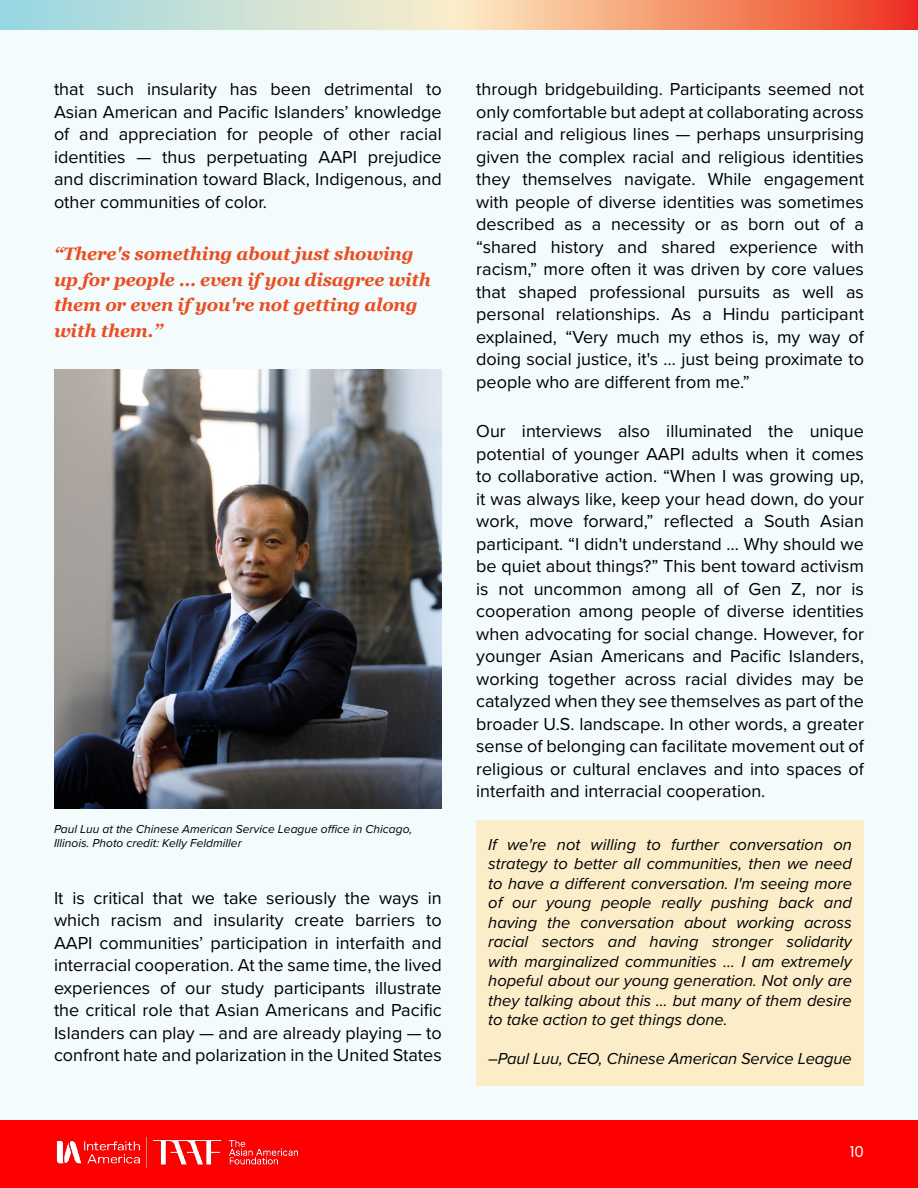
<style>
.page{position:relative;width:918px;height:1188px;background:#f4fbfc}
.page>*{position:absolute;margin:0;border:0;box-sizing:border-box;transform-origin:0 0}
.t1{font:18px/22.5px "Proxima Nova";color:#000;text-align:justify}
.t2{font:italic 700 18px/25.5px "Georgia";letter-spacing:-.01em;color:#e84f21}
.t3{font:italic 16.5px/19.5px "Proxima Nova";color:#000;text-align:justify}
.t4{font:15px "Poppins";color:#fff}
.t5{font:italic 12px/14.4px "Proxima Nova";color:#000}
</style>
<div class="page">
<svg style="left:0;top:0;width:918px;height:30px;background:#deb9a1"></svg>
<div style="left:0;top:1120px;width:918px;height:68px;background:#f00"></div>
<div style="left:476px;top:820px;width:388px;height:266px;background:#fcedc9"></div>
<img style="left:54px;top:369px;width:388px;height:439px">
<img style="left:56px;top:1136px;width:243px;height:32px">
<p class="t1" style="left:54px;top:77px;width:389px">that such insularity has been detrimental to Asian American and Pacific Islanders’ knowledge of and appreciation for people of other racial identities — thus perpetuating AAPI prejudice and discrimination toward Black, Indigenous, and other communities of color.</p>
<p class="t2" style="left:54px;top:240px;width:379px">“There's something about just showing up for people … even if you disagree with them or even if you're not getting along with them.”</p>
<p class="t5" style="left:54px;top:821px;width:360px">Paul Luu at the Chinese American Service League office in Chicago,<br>Illinois. Photo credit: Kelly Feldmiller</p>
<p class="t1" style="left:54px;top:886px;width:389px">It is critical that we take seriously the ways in which racism and insularity create barriers to AAPI communities’ participation in interfaith and interracial cooperation. At the same time, the lived experiences of our study participants illustrate the critical role that Asian Americans and Pacific Islanders can play — and are already playing — to confront hate and polarization in the United States</p>
<p class="t1" style="left:476px;top:77px;width:389px">through bridgebuilding. Participants seemed not only comfortable but adept at collaborating across racial and religious lines — perhaps unsurprising given the complex racial and religious identities they themselves navigate. While engagement with people of diverse identities was sometimes described as a necessity or as born out of a “shared history and shared experience with racism,” more often it was driven by core values that shaped professional pursuits as well as personal relationships. As a Hindu participant explained, “Very much my ethos is, my way of doing social justice, it's … just being proximate to people who are different from me.”</p>
<p class="t1" style="left:476px;top:419px;width:389px">Our interviews also illuminated the unique potential of younger AAPI adults when it comes to collaborative action. “When I was growing up, it was always like, keep your head down, do your work, move forward,” reflected a South Asian participant. “I didn't understand … Why should we be quiet about things?” This bent toward activism is not uncommon among all of Gen Z, nor is cooperation among people of diverse identities when advocating for social change. However, for younger Asian Americans and Pacific Islanders, working together across racial divides may be catalyzed when they see themselves as part of the broader U.S. landscape. In other words, a greater sense of belonging can facilitate movement out of religious or cultural enclaves and into spaces of interfaith and interracial cooperation.</p>
<p class="t3" style="left:488px;top:834px;width:365px">If we're not willing to further conversation on strategy to better all communities, then we need to have a different conversation. I'm seeing more of our young people really pushing back and having the conversation about working across racial sectors and having stronger solidarity with marginalized communities … I am extremely hopeful about our young generation. Not only are they talking about this … but many of them desire to take action to get things done.</p>
<p class="t3" style="left:488px;top:1048px;width:365px">–Paul Luu, CEO, Chinese American Service League</p>
<p class="t4" style="left:850px;top:1143px;width:16px">10</p>
</div>
